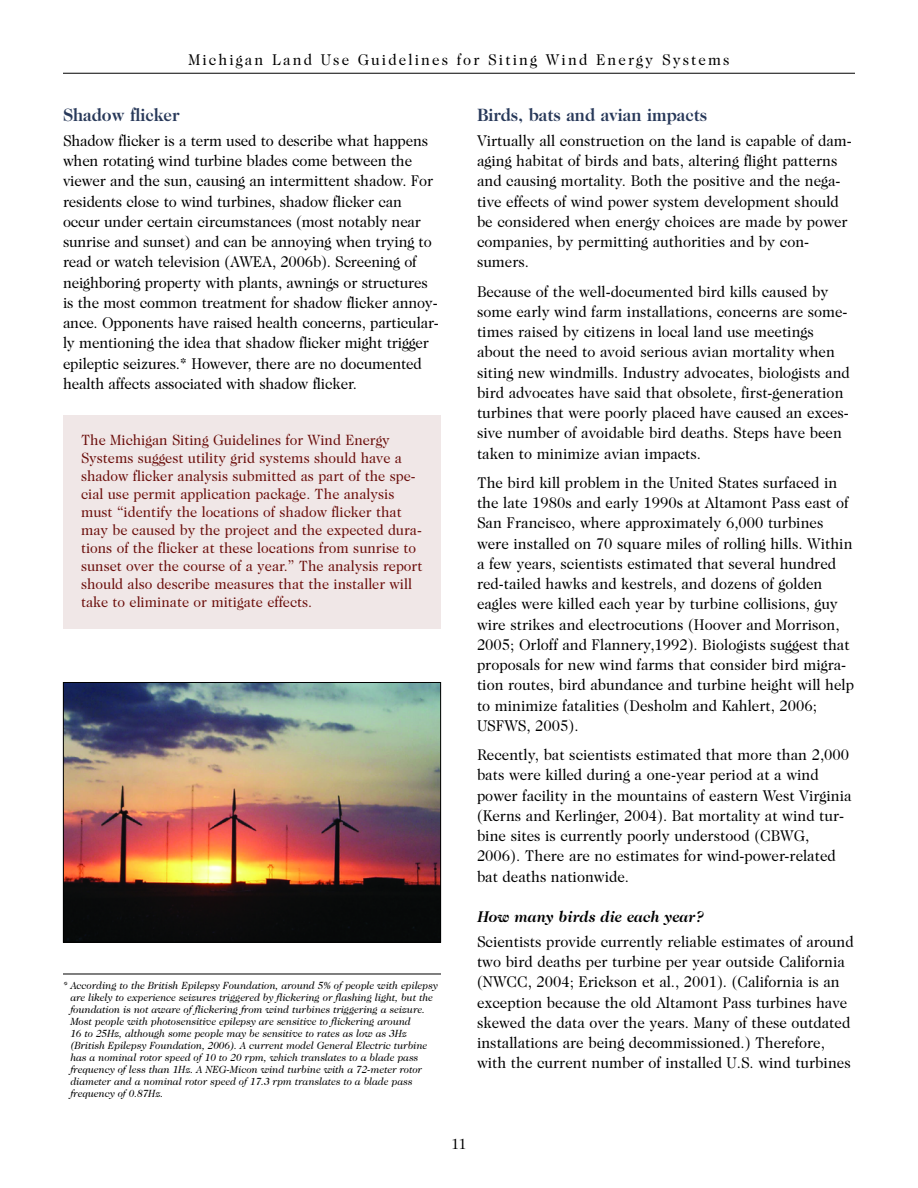
<style>
.page{position:relative;width:918px;height:1188px;background:#fff}
.page>*{position:absolute;margin:0;border:0;box-sizing:border-box;transform-origin:0 0}
.t1{font:700 18px "Caslon Two Twenty Four";color:#28395a;scale:.95 1}
.t2{font:15.75px/20.2px "Caslon Two Twenty Four";color:#000;scale:.95 1}
.t3{font:15.75px "Caslon Two Twenty Four";letter-spacing:.14em;color:#000;scale:.95 1}
.t4{font:italic 700 15.75px "Caslon Two Twenty Four";color:#000;scale:.95 1}
.t5{font:15px/18px "Caslon Two Twenty Four";color:#6b0e0b;scale:.95 1}
.t6{font:15px "Caslon Two Twenty Four";color:#000;scale:.9 1}
.t7{font:italic 10.5px/12px "Caslon Two Twenty Four";color:#000;scale:.95 1}
</style>
<div class="page">
<hr style="left:63px;top:73px;width:792px;height:1px;background:#000">
<div style="left:63px;top:415px;width:378px;height:214px;background:#f0e7e7"></div>
<hr style="left:63px;top:974px;width:378px;height:1px;background:#000">
<img style="left:65px;top:684px;width:374px;height:257px">
<div style="left:63px;top:682px;width:378px;height:261px;border:1px solid #000"></div>
<p class="t3" style="left:188px;top:54px;width:571px">Michigan Land Use Guidelines for Siting Wind Energy Systems</p>
<p class="t1" style="left:63px;top:108px;width:124px">Shadow flicker</p>
<p class="t2" style="left:63px;top:132px;width:397px">Shadow flicker is a term used to describe what happens when rotating wind turbine blades come between the viewer and the sun, causing an intermittent shadow. For residents close to wind turbines, shadow flicker can occur under certain circumstances (most notably near sunrise and sunset) and can be annoying when trying to read or watch television (AWEA, 2006b). Screening of neighboring property with plants, awnings or structures is the most common treatment for shadow flicker annoy&shy;ance. Opponents have raised health concerns, particular&shy;ly mentioning the idea that shadow flicker might trigger epileptic seizures.* However, there are no documented health affects associated with shadow flicker.</p>
<p class="t5" style="left:81px;top:432px;width:361px">The Michigan Siting Guidelines for Wind Energy Systems suggest utility grid systems should have a shadow flicker analysis submitted as part of the spe&shy;cial use permit application package. The analysis must “identify the locations of shadow flicker that may be caused by the project and the expected dura&shy;tions of the flicker at these locations from sunrise to sunset over the course of a year.” The analysis report should also describe measures that the installer will take to eliminate or mitigate effects.</p>
<p class="t7" style="left:71px;top:980px;width:388px;text-indent:-8px">* According to the British Epilepsy Foundation, around 5% of people with epilepsy are likely to experience seizures triggered by flickering or flashing light, but the foundation is not aware of flickering from wind turbines triggering a seizure.<br>Most people with photosensitive epilepsy are sensitive to flickering around<br>16 to 25Hz, although some people may be sensitive to rates as low as 3Hz (British Epilepsy Foundation, 2006). A current model General Electric turbine has a nominal rotor speed of 10 to 20 rpm, which translates to a blade pass frequency of less than 1Hz. A NEG-Micon wind turbine with a 72-meter rotor diameter and a nominal rotor speed of 17.3 rpm translates to a blade pass frequency of 0.87Hz.</p>
<p class="t1" style="left:477px;top:108px;width:244px">Birds, bats and avian impacts</p>
<p class="t2" style="left:477px;top:132px;width:396px">Virtually all construction on the land is capable of dam&shy;aging habitat of birds and bats, altering flight patterns and causing mortality. Both the positive and the nega&shy;tive effects of wind power system development should be considered when energy choices are made by power companies, by permitting authorities and by con&shy;sumers.</p>
<p class="t2" style="left:477px;top:282px;width:394px">Because of the well-documented bird kills caused by some early wind farm installations, concerns are some&shy;times raised by citizens in local land use meetings about the need to avoid serious avian mortality when siting new windmills. Industry advocates, biologists and bird advocates have said that obsolete, first-generation turbines that were poorly placed have caused an exces&shy;sive number of avoidable bird deaths. Steps have been taken to minimize avian impacts.</p>
<p class="t2" style="left:477px;top:474px;width:398px">The bird kill problem in the United States surfaced in the late 1980s and early 1990s at Altamont Pass east of San Francisco, where approximately 6,000 turbines were installed on 70 square miles of rolling hills. Within a few years, scientists estimated that several hundred red-tailed hawks and kestrels, and dozens of golden eagles were killed each year by turbine collisions, guy wire strikes and electrocutions (Hoover and Morrison, 2005; Orloff and Flannery,1992). Biologists suggest that proposals for new wind farms that consider bird migra&shy;tion routes, bird abundance and turbine height will help to minimize fatalities (Desholm and Kahlert, 2006; USFWS, 2005).</p>
<p class="t2" style="left:477px;top:746px;width:396px">Recently, bat scientists estimated that more than 2,000 bats were killed during a one-year period at a wind power facility in the mountains of eastern West Virginia (Kerns and Kerlinger, 2004). Bat mortality at wind tur&shy;bine sites is currently poorly understood (CBWG, 2006). There are no estimates for wind-power-related bat deaths nationwide.</p>
<p class="t4" style="left:477px;top:911px;width:241px">How many birds die each year?</p>
<p class="t2" style="left:477px;top:933px;width:398px">Scientists provide currently reliable estimates of around two bird deaths per turbine per year outside California (NWCC, 2004; Erickson et al., 2001). (California is an exception because the old Altamont Pass turbines have skewed the data over the years. Many of these outdated installations are being decommissioned.) Therefore, with the current number of installed U.S. wind turbines</p>
<p class="t6" style="left:451px;top:1138px;width:18px">11</p>
</div>
